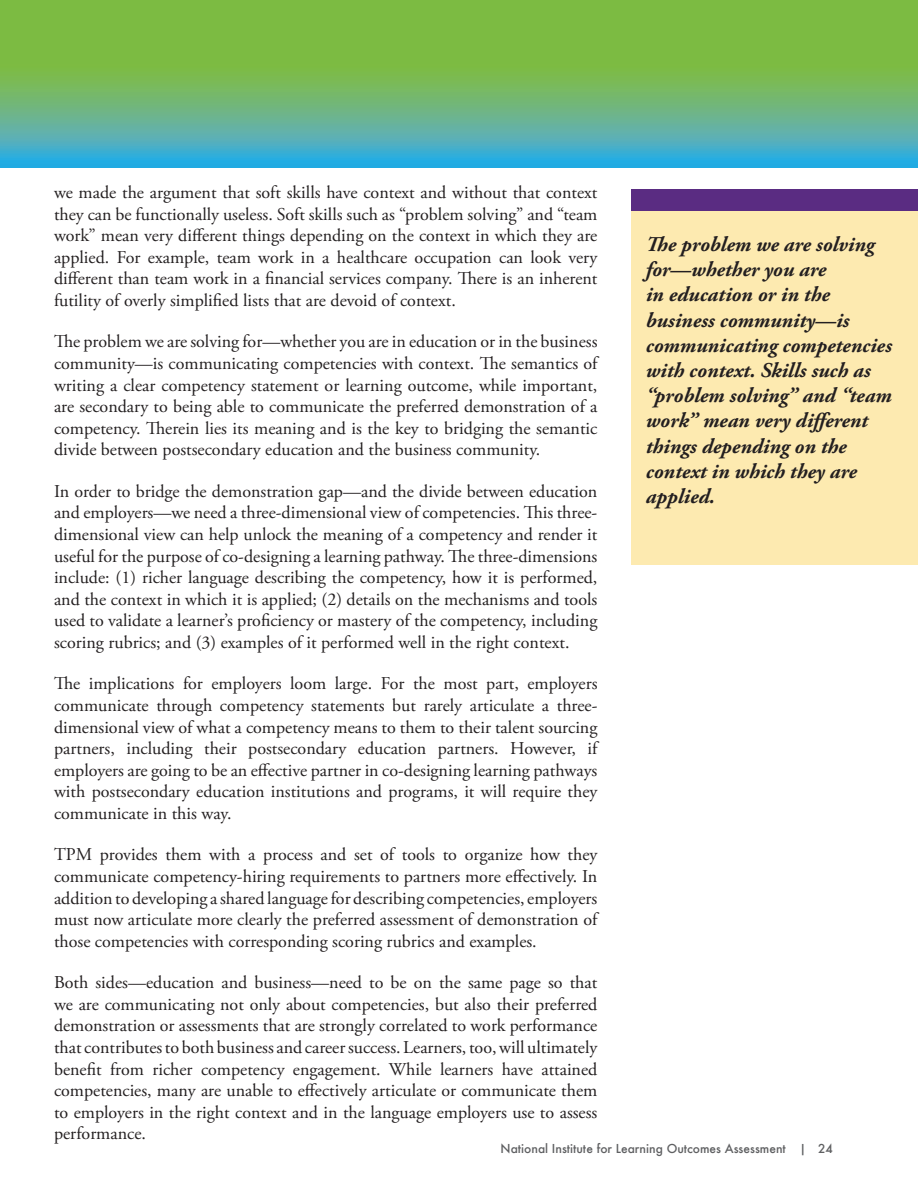
<style>
.page{position:relative;width:918px;height:1188px;background:#fff}
.page>*{position:absolute;margin:0;border:0;box-sizing:border-box;transform-origin:0 0}
.t1{font:italic 700 21px/25.2px "Adobe Garamond Pro";color:#231f20}
.t2{font:18px/21.6px "Adobe Garamond Pro";color:#231f20;text-align:justify}
.t3{font:500 12px "Futura";color:#5f6062}
</style>
<div class="page">
<div style="left:631px;top:204px;width:287px;height:361px;background:#fdeab0"></div>
<div style="left:631px;top:189px;width:287px;height:22px;background:#5a2c82"></div>
<svg style="left:0;top:0;width:918px;height:167px;background:#6bb671"></svg>
<p class="t2" style="left:54px;top:182px;width:545px">we made the argument that soft skills have context and without that context they can be functionally useless. Soft skills such as “problem solving” and “team work” mean very different things depending on the context in which they are applied. For example, team work in a healthcare occupation can look very different than team work in a financial services company. There is an inherent futility of overly simplified lists that are devoid of context.</p>
<p class="t2" style="left:54px;top:331px;width:545px">The problem we are solving for—whether you are in education or in the business community—is communicating competencies with context. The semantics of writing a clear competency statement or learning outcome, while important, are secondary to being able to communicate the preferred demonstration of a competency. Therein lies its meaning and is the key to bridging the semantic divide between postsecondary education and the business community.</p>
<p class="t2" style="left:54px;top:481px;width:545px">In order to bridge the demonstration gap—and the divide between education and employers—we need a three-dimensional view of competencies. This three&shy;dimensional view can help unlock the meaning of a competency and render it useful for the purpose of co-designing a learning pathway. The three-dimensions include: (1) richer language describing the competency, how it is performed, and the context in which it is applied; (2) details on the mechanisms and tools used to validate a learner’s proficiency or mastery of the competency, including scoring rubrics; and (3) examples of it performed well in the right context.</p>
<p class="t2" style="left:54px;top:673px;width:545px">The implications for employers loom large. For the most part, employers communicate through competency statements but rarely articulate a three&shy;dimensional view of what a competency means to them to their talent sourcing partners, including their postsecondary education partners. However, if employers are going to be an effective partner in co-designing learning pathways with postsecondary education institutions and programs, it will require they communicate in this way.</p>
<p class="t2" style="left:54px;top:844px;width:545px">TPM provides them with a process and set of tools to organize how they communicate competency-hiring requirements to partners more effectively. In addition to developing a shared language for describing competencies, employers must now articulate more clearly the preferred assessment of demonstration of those competencies with corresponding scoring rubrics and examples.</p>
<p class="t2" style="left:54px;top:972px;width:545px">Both sides—education and business—need to be on the same page so that we are communicating not only about competencies, but also their preferred demonstration or assessments that are strongly correlated to work performance that contributes to both business and career success. Learners, too, will ultimately benefit from richer competency engagement. While learners have attained competencies, many are unable to effectively articulate or communicate them to employers in the right context and in the language employers use to assess performance.</p>
<p class="t1" style="left:646px;top:232px;width:247px">The problem we are solving for—whether you are<br>in education or in the business community—is communicating competencies with context. Skills such as “problem solving” and “team work” mean very different things depending on the context in which they are applied.</p>
<p class="t3" style="left:501px;top:1140px;width:334px">National Institute for Learning Outcomes Assessment | 24</p>
</div>
